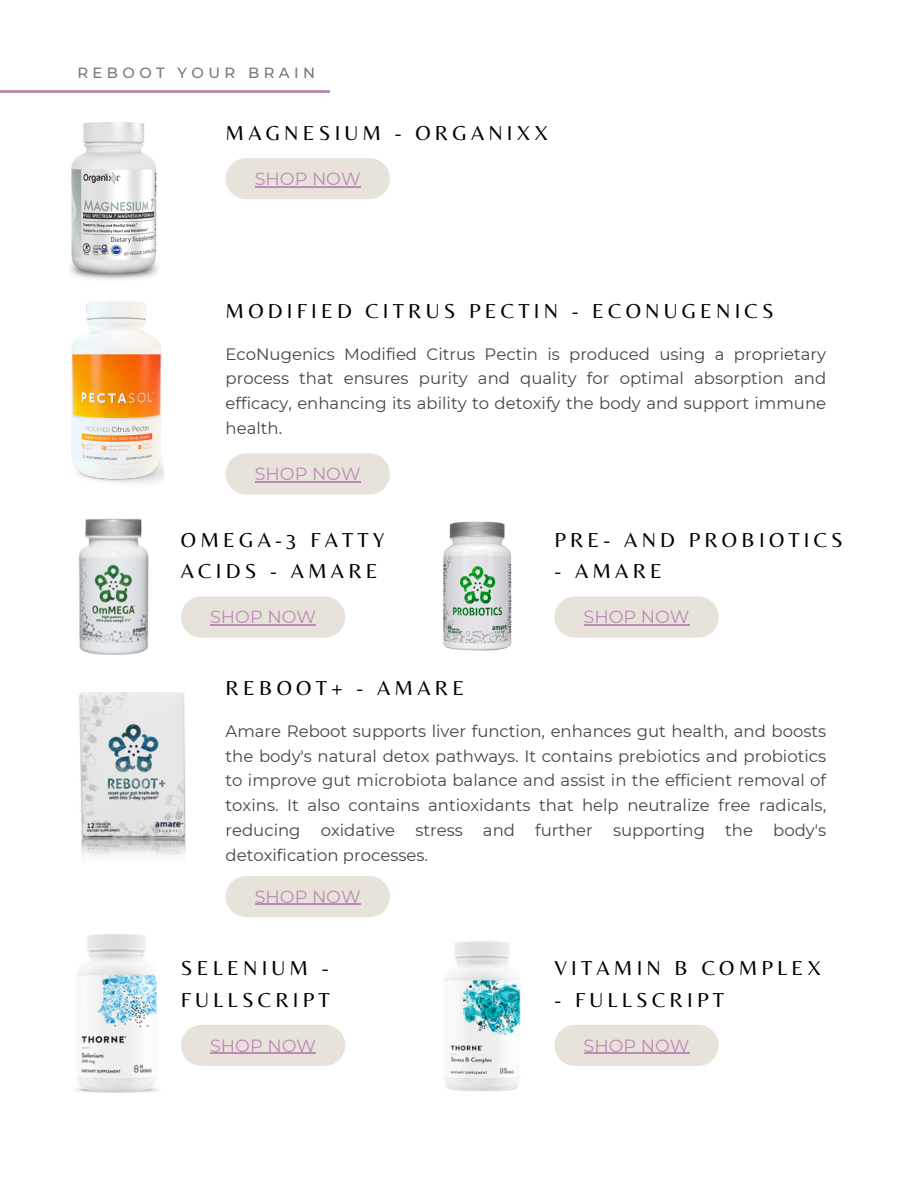
<style>
.page{position:relative;width:918px;height:1188px;background:#fff}
.page>*{position:absolute;margin:0;border:0;box-sizing:border-box;transform-origin:0 0}
.t1{font:21px/31.5px "Belleza";letter-spacing:.2em;color:#000}
.t2{font:17.7px "Montserrat";color:#bd8bb7}
.t3{font:16.5px/24.8px "Montserrat";color:#464542;text-align:justify}
.t4{font:500 14.7px "Montserrat";letter-spacing:.3em;color:#777775}
</style>
<div class="page">
<hr style="left:0;top:90px;width:329px;height:3px;background:#bd8bb7">
<div style="left:226px;top:158px;width:164px;height:41px;background:#e8e3da;border-radius:21px"></div>
<div style="left:226px;top:453px;width:164px;height:42px;background:#e8e3da;border-radius:21px"></div>
<div style="left:226px;top:876px;width:164px;height:41px;background:#e8e3da;border-radius:21px"></div>
<div style="left:181px;top:596px;width:164px;height:42px;background:#e8e3da;border-radius:21px"></div>
<div style="left:181px;top:1025px;width:164px;height:41px;background:#e8e3da;border-radius:21px"></div>
<div style="left:554px;top:596px;width:165px;height:42px;background:#e8e3da;border-radius:21px"></div>
<div style="left:554px;top:1025px;width:165px;height:41px;background:#e8e3da;border-radius:21px"></div>
<img style="left:69px;top:123px;width:89px;height:157px">
<img style="left:71px;top:300px;width:93px;height:183px">
<img style="left:79px;top:518px;width:70px;height:136px">
<img style="left:443px;top:521px;width:69px;height:130px">
<img style="left:79px;top:692px;width:107px;height:164px">
<img style="left:75px;top:934px;width:83px;height:159px">
<img style="left:445px;top:941px;width:76px;height:150px">
<hr style="left:255px;top:186px;width:106px;height:1px;background:#bd8bb7">
<hr style="left:255px;top:481px;width:106px;height:1px;background:#bd8bb7">
<hr style="left:255px;top:904px;width:106px;height:1px;background:#bd8bb7">
<hr style="left:210px;top:624px;width:106px;height:1px;background:#bd8bb7">
<hr style="left:210px;top:1053px;width:106px;height:1px;background:#bd8bb7">
<hr style="left:584px;top:624px;width:106px;height:1px;background:#bd8bb7">
<hr style="left:584px;top:1053px;width:106px;height:1px;background:#bd8bb7">
<h1 class="t4" style="left:77px;top:64px;width:239px">REBOOT YOUR BRAIN</h1>
<h2 class="t1" style="left:226px;top:117px;width:324px">MAGNESIUM - ORGANIXX</h2>
<h2 class="t2" style="left:255px;top:168px;width:107px">SHOP NOW</h2>
<p class="t1" style="left:226px;top:295px;width:550px">MODIFIED CITRUS PECTIN - ECONUGENICS</p>
<h2 class="t3" style="left:226px;top:341px;width:602px">EcoNugenics Modified Citrus Pectin is produced using a proprietary process that ensures purity and quality for optimal absorption and efficacy, enhancing its ability to detoxify the body and support immune health.</h2>
<p class="t2" style="left:255px;top:463px;width:107px">SHOP NOW</p>
<h2 class="t1" style="left:181px;top:524px;width:205px">OMEGA-3 FATTY<br>ACIDS - AMARE</h2>
<h2 class="t2" style="left:210px;top:606px;width:107px">SHOP NOW</h2>
<h1 class="t1" style="left:226px;top:672px;width:240px">REBOOT+ - AMARE</h1>
<h1 class="t1" style="left:554px;top:524px;width:290px">PRE- AND PROBIOTICS</h1>
<h1 class="t1" style="left:554px;top:555px;width:109px">- AMARE</h1>
<h1 class="t2" style="left:584px;top:606px;width:107px">SHOP NOW</h1>
<p class="t3" style="left:226px;top:718px;width:602px">Amare Reboot supports liver function, enhances gut health, and boosts the body's natural detox pathways. It contains prebiotics and probiotics to improve gut microbiota balance and assist in the efficient removal of toxins. It also contains antioxidants that help neutralize free radicals, reducing oxidative stress and further supporting the body's detoxification processes.</p>
<h1 class="t2" style="left:255px;top:886px;width:107px">SHOP NOW</h1>
<p class="t1" style="left:181px;top:952px;width:150px">SELENIUM -<br>FULLSCRIPT</p>
<p class="t2" style="left:210px;top:1034px;width:107px">SHOP NOW</p>
<h3 class="t1" style="left:554px;top:952px;width:268px">VITAMIN B COMPLEX</h3>
<h3 class="t1" style="left:554px;top:983px;width:171px">- FULLSCRIPT</h3>
<h2 class="t2" style="left:584px;top:1034px;width:107px">SHOP NOW</h2>
</div>
